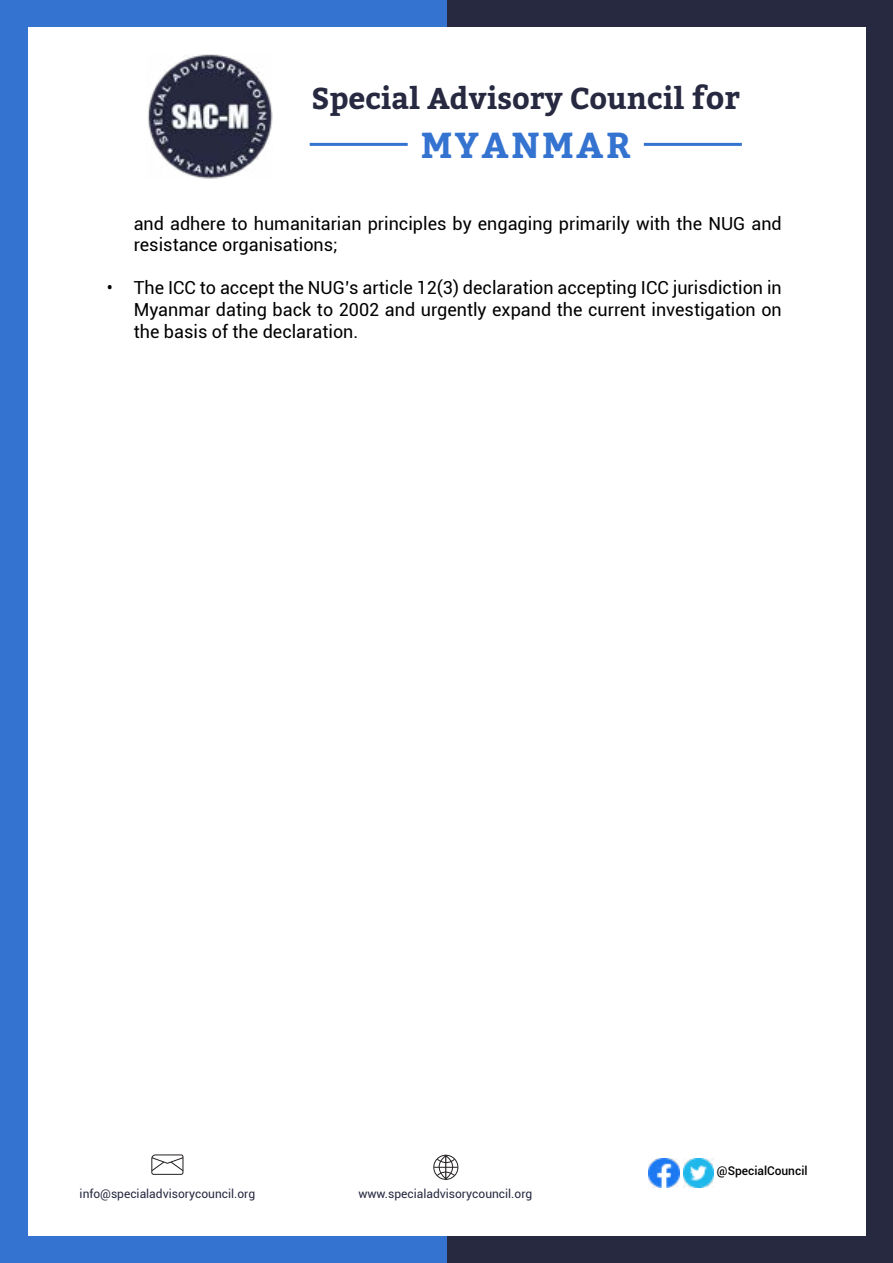
<style>
.page{position:relative;width:893px;height:1263px;background:#fff}
.page>*{position:absolute;margin:0;border:0;box-sizing:border-box;transform-origin:0 0}
.t1{font:700 36px "Bitter";letter-spacing:.07em;color:#3473d0}
.t2{font:700 30px "Bitter";color:#262940}
.t3{font:18px/21.6px "Roboto";color:#000}
.t4{font:12px "Roboto";color:#262940}
.t5{font:500 12px "Roboto";color:#000}
.s1{font-size:31.5px}
</style>
<div class="page">
<hr style="left:0;top:0;width:1px;height:1263px;background:#262940">
<div style="left:1px;top:0;width:446px;height:27px;background:#3473d0"></div>
<div style="left:447px;top:0;width:446px;height:27px;background:#262940"></div>
<div style="left:1px;top:0;width:27px;height:1263px;background:#3473d0"></div>
<div style="left:1px;top:1236px;width:446px;height:27px;background:#3473d0"></div>
<div style="left:447px;top:1236px;width:446px;height:27px;background:#262940"></div>
<div style="left:867px;top:0;width:26px;height:1263px;background:#262940"></div>
<div style="left:433px;top:1155px;width:25px;height:25px;border:1px solid #231f20;border-radius:50%"></div>
<svg style="left:433px;top:1155px;width:26px;height:24px"></svg>
<svg style="left:151px;top:1154px;width:33px;height:21px"></svg>
<img style="left:649px;top:1158px;width:30px;height:30px">
<img style="left:683px;top:1158px;width:30px;height:30px">
<img style="left:147px;top:54px;width:125px;height:125px">
<hr style="left:310px;top:143px;width:98px;height:3px;background:#3473d0">
<hr style="left:644px;top:143px;width:98px;height:3px;background:#3473d0">
<h2 class="t2" style="left:312px;top:80px;width:430px">Special Advisory Council <span class="s1">for</span></h2>
<h1 class="t1" style="left:421px;top:123px;width:211px">MYANMAR</h1>
<p class="t3" style="left:134px;top:212px;width:649px">and adhere to humanitarian principles by engaging primarily with the NUG and resistance organisations;</p>
<p class="t3" style="left:134px;top:276px;width:649px;text-align:justify;text-indent:-27px">• The ICC to accept the NUG’s article 12(3) declaration accepting ICC jurisdiction in Myanmar dating back to 2002 and urgently expand the current investigation on the basis of the declaration.</p>
<p class="t4" style="left:80px;top:1185px;width:177px">info@specialadvisorycouncil.org</p>
<p class="t4" style="left:358px;top:1185px;width:175px">www.specialadvisorycouncil.org</p>
<p class="t5" style="left:717px;top:1162px;width:92px">@SpecialCouncil</p>
</div>
